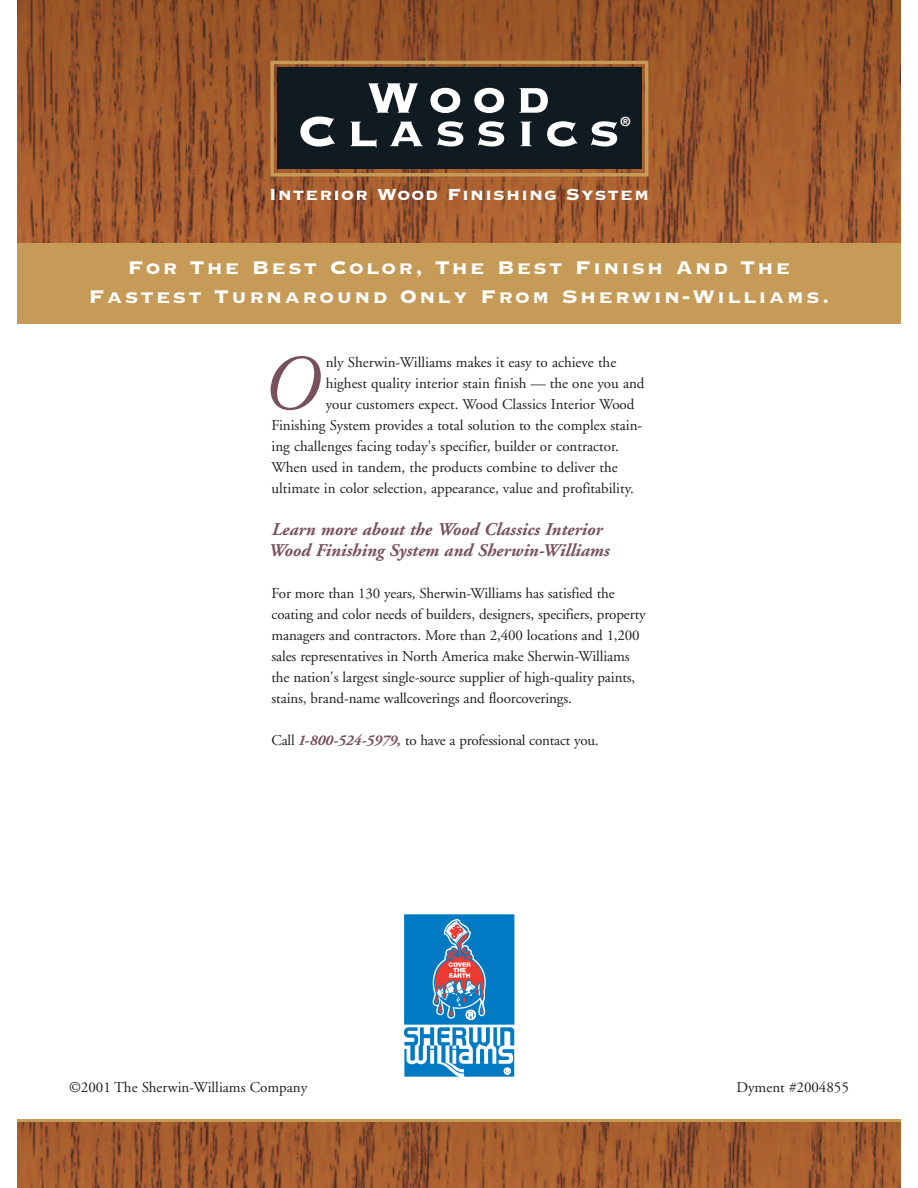
<style>
.page{position:relative;width:918px;height:1188px;background:#fff}
.page>*{position:absolute;margin:0;border:0;box-sizing:border-box;transform-origin:0 0}
.t1{font:italic 78.3px "Adobe Garamond";color:#78515d}
.t2{font:55.8px "Copperplate Thirty Three BC";letter-spacing:.175em;color:#fff}
.t3{font:24px/28.8px "Copperplate Thirty Three BC";letter-spacing:.09em;color:#fff;text-align:center}
.t4{font:21px "Copperplate Thirty Three BC";letter-spacing:.05em;color:#fff}
.t5{font:italic 700 18px/21px "Adobe Garamond";color:#78515d}
.t6{font:15px/21px "Adobe Garamond";letter-spacing:-.005em;color:#231f20}
.t7{font:700 12.75px "Helvetica";color:#fff}
.s1{font-weight:700;font-style:italic;color:#78515d}
</style>
<div class="page">
<img style="left:17px;top:0;width:884px;height:243px">
<img style="left:17px;top:1122px;width:884px;height:66px">
<div style="left:0;top:243px;width:918px;height:81px;background:#c69b57"></div>
<svg style="left:404px;top:914px;width:111px;height:163px"></svg>
<div style="left:404px;top:915px;width:110px;height:109px;background:#007ac2;border:1px solid #007ac2"></div>
<svg style="left:432px;top:919px;width:54px;height:101px"></svg>
<svg style="left:404px;top:1027px;width:110px;height:50px"></svg>
<div style="left:270px;top:61px;width:378px;height:115px;border:3px solid #c69b57"></div>
<div style="left:277px;top:68px;width:365px;height:101px;background:#101a21"></div>
<hr style="left:0;top:1119px;width:918px;height:3px;background:#c69b57">
<div style="left:901px;top:0;width:17px;height:1188px;background:#fff"></div>
<div style="left:0;top:0;width:16px;height:1188px;background:#fff"></div>
<h2 class="t2" style="left:367px;top:61px;width:185px">Wood</h2>
<h2 class="t2" style="left:297px;top:94px;width:324px">Classics</h2>
<p class="t7" style="left:621px;top:116px;width:11px">®</p>
<h3 class="t4" style="left:269px;top:180px;width:382px">Interior Wood Finishing System</h3>
<h3 class="t3" style="left:89px;top:252px;width:742px">For The Best Color, The Best Finish And The<br>Fastest Turnaround Only From Sherwin-Williams.</h3>
<h1 class="t1" style="left:263px;top:353px;width:59px">O</h1>
<p class="t6" style="left:326px;top:353px;width:292px">nly Sherwin-Williams makes it easy to achieve the</p>
<p class="t6" style="left:326px;top:374px;width:320px">highest quality interior stain finish — the one you and</p>
<p class="t6" style="left:326px;top:395px;width:310px">your customers expect. Wood Classics Interior Wood</p>
<p class="t6" style="left:272px;top:416px;width:372px">Finishing System provides a total solution to the complex stain-</p>
<p class="t6" style="left:272px;top:437px;width:349px">ing challenges facing today's specifier, builder or contractor.</p>
<p class="t6" style="left:272px;top:458px;width:348px">When used in tandem, the products combine to deliver the</p>
<p class="t6" style="left:272px;top:479px;width:364px">ultimate in color selection, appearance, value and profitability.</p>
<p class="t5" style="left:269px;top:521px;width:343px">Learn more about the Wood Classics Interior<br>Wood Finishing System and Sherwin-Williams</p>
<p class="t6" style="left:272px;top:584px;width:376px">For more than 130 years, Sherwin-Williams has satisfied the coating and color needs of builders, designers, specifiers, property managers and contractors. More than 2,400 locations and 1,200 sales representatives in North America make Sherwin-Williams the nation's largest single-source supplier of high-quality paints, stains, brand-name wallcoverings and floorcoverings.</p>
<p class="t6" style="left:272px;top:731px;width:329px">Call <span class="s1">1-800-524-5979,</span> to have a professional contact you.</p>
<p class="t6" style="left:69px;top:1078px;width:240px">©2001 The Sherwin-Williams Company</p>
<p class="t6" style="left:736px;top:1078px;width:114px">Dyment #2004855</p>
</div>
